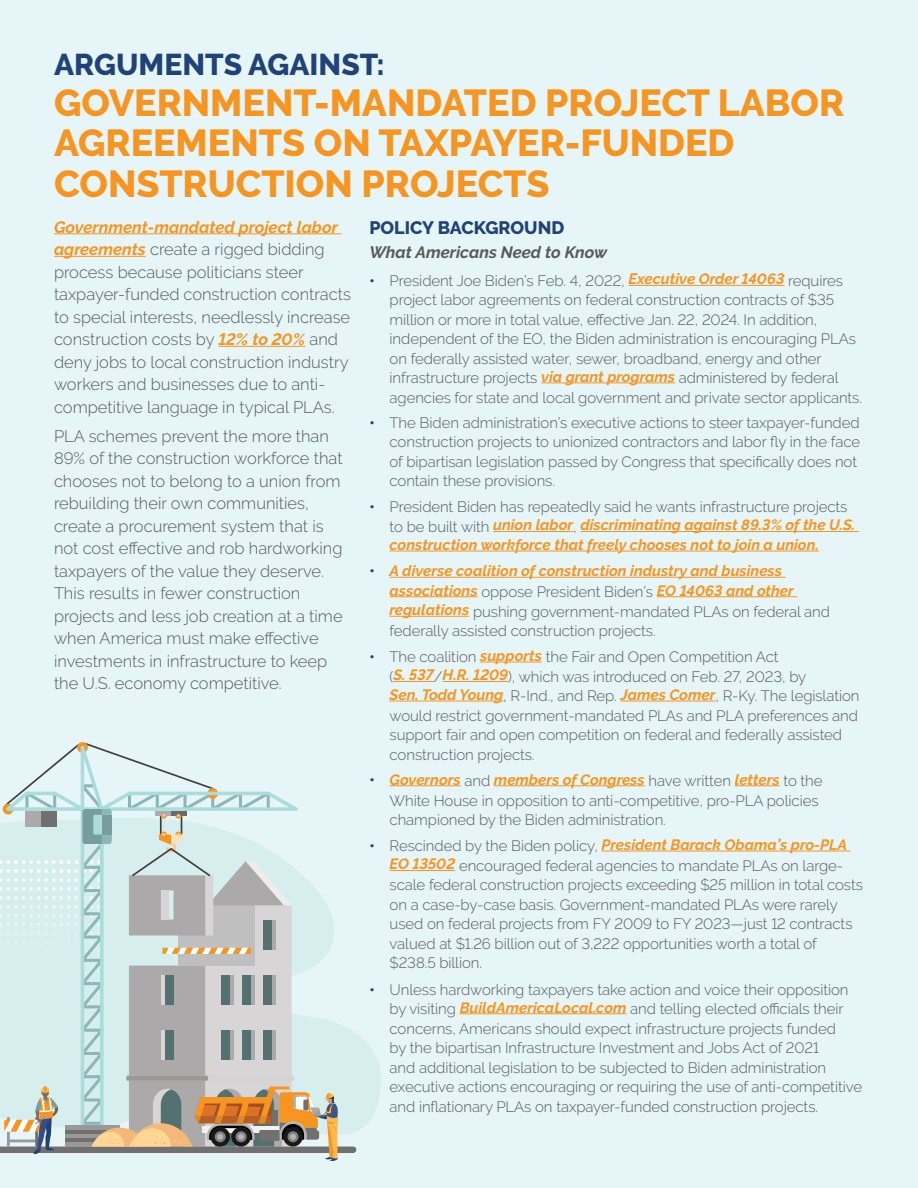
<style>
.page{position:relative;width:918px;height:1188px;background:#e6f5f8}
.page>*{position:absolute;margin:0;border:0;box-sizing:border-box;transform-origin:0 0}
.t1{font:800 37.5px/40.5px "Raleway";color:#f79520}
.t2{font:800 30px "Raleway";color:#204279}
.t3{font:800 18px "Raleway";color:#204279}
.t4{font:300 16.5px/22.5px "Raleway";color:#58595b}
.t5{font:italic 700 16.5px "Raleway";color:#58595b}
.t6{font:300 15px/19.5px "Raleway";letter-spacing:-.005em;color:#58595b}
.t7{font:italic 700 15px/19.5px "Raleway";color:#f79520}
.s1{font-weight:700;font-style:italic;color:#f79520}
.s2{font-weight:700;color:#204279}
.s3{font-style:normal;color:#204279}
.s4{font-weight:300;font-style:normal;color:#58595b}
</style>
<div class="page">
<svg style="left:356px;top:1034px;width:25px;height:97px;fill:#d7eeee"></svg>
<svg style="left:0;top:742px;width:356px;height:419px"></svg>
<hr style="left:54px;top:233px;width:288px;height:1px;background:#f79520">
<hr style="left:54px;top:256px;width:92px;height:1px;background:#f79520">
<hr style="left:218px;top:346px;width:87px;height:1px;background:#f79520">
<hr style="left:629px;top:285px;width:155px;height:1px;background:#f79520">
<hr style="left:541px;top:382px;width:134px;height:1px;background:#f79520">
<hr style="left:493px;top:531px;width:80px;height:1px;background:#f79520">
<hr style="left:580px;top:531px;width:279px;height:1px;background:#f79520">
<hr style="left:390px;top:551px;width:429px;height:1px;background:#f79520">
<hr style="left:390px;top:577px;width:396px;height:1px;background:#f79520">
<hr style="left:390px;top:596px;width:88px;height:1px;background:#f79520">
<hr style="left:657px;top:596px;width:140px;height:1px;background:#f79520">
<hr style="left:390px;top:616px;width:79px;height:1px;background:#f79520">
<hr style="left:480px;top:662px;width:62px;height:1px;background:#f79520">
<hr style="left:393px;top:681px;width:41px;height:1px;background:#f79520">
<hr style="left:443px;top:681px;width:65px;height:1px;background:#f79520">
<hr style="left:390px;top:701px;width:113px;height:1px;background:#f79520">
<hr style="left:621px;top:701px;width:94px;height:1px;background:#f79520">
<hr style="left:390px;top:785px;width:71px;height:1px;background:#f79520">
<hr style="left:494px;top:785px;width:151px;height:1px;background:#f79520">
<hr style="left:735px;top:785px;width:45px;height:1px;background:#f79520">
<hr style="left:602px;top:851px;width:248px;height:1px;background:#f79520">
<hr style="left:390px;top:870px;width:65px;height:1px;background:#f79520">
<hr style="left:460px;top:1013px;width:167px;height:1px;background:#f79520">
<h2 class="t2" style="left:54px;top:48px;width:332px">ARGUMENTS AGAINST:</h2>
<h1 class="t1" style="left:54px;top:83px;width:792px">GOVERNMENT-MANDATED PROJECT LABOR<br>AGREEMENTS ON TAXPAYER-FUNDED<br>CONSTRUCTION PROJECTS</h1>
<p class="t4" style="left:54px;top:215px;width:299px"><span class="s1">Government-mandated project labor agreements</span> create a rigged bidding process because politicians steer taxpayer-funded construction contracts to special interests, needlessly increase construction costs by <span class="s1">12% to 20%</span> and deny jobs to local construction industry workers and businesses due to anti&shy;competitive language in typical PLAs.</p>
<p class="t4" style="left:54px;top:425px;width:290px">PLA schemes prevent the more than 89% of the construction workforce that chooses not to belong to a union from rebuilding their own communities, create a procurement system that is not cost effective and rob hardworking taxpayers of the value they deserve.<br>This results in fewer construction projects and less job creation at a time when America must make effective investments in infrastructure to keep the U.S. economy competitive.</p>
<p class="t3" style="left:369px;top:217px;width:196px">POLICY BACKGROUND</p>
<p class="t5" style="left:369px;top:243px;width:239px">What Americans Need to Know</p>
<p class="t6" style="left:390px;top:271px;width:474px;text-indent:-20px"><span class="s2">•</span> President Joe Biden’s Feb. 4, 2022, <span class="s1">Executive Order 14063</span> requires project labor agreements on federal construction contracts of $35 million or more in total value, effective Jan. 22, 2024. In addition, independent of the EO, the Biden administration is encouraging PLAs on federally assisted water, sewer, broadband, energy and other infrastructure projects <span class="s1">via grant programs</span> administered by federal agencies for state and local government and private sector applicants.</p>
<p class="t6" style="left:390px;top:413px;width:472px;text-indent:-20px"><span class="s2">•</span> The Biden administration’s executive actions to steer taxpayer-funded construction projects to unionized contractors and labor fly in the face of bipartisan legislation passed by Congress that specifically does not contain these provisions.</p>
<p class="t6" style="left:390px;top:498px;width:467px;line-height:18px;text-indent:-20px"><span class="s2">•</span> President Biden has repeatedly said he wants infrastructure projects to be built with <span class="s1">union labor</span>, <span class="s1">discriminating against 89.3% of the U.S.</span></p>
<p class="t7" style="left:390px;top:535px;width:431px">construction workforce that freely chooses not to join a union.</p>
<p class="t7" style="left:390px;top:561px;width:406px;text-indent:-20px"><span class="s3">•</span> A diverse coalition of construction industry and business associations <span class="s4">oppose President Biden’s</span> EO 14063 and other</p>
<p class="t6" style="left:390px;top:602px;width:442px"><span class="s1">regulations</span> pushing government-mandated PLAs on federal and federally assisted construction projects.</p>
<p class="t6" style="left:390px;top:647px;width:471px;text-indent:-20px"><span class="s2">•</span> The coalition <span class="s1">supports</span> the Fair and Open Competition Act<br>(<span class="s1">S. 537</span>/<span class="s1">H.R. 1209</span>), which was introduced on Feb. 27, 2023, by<br><span class="s1">Sen. Todd Young</span>, R-Ind., and Rep. <span class="s1">James Comer</span>, R-Ky. The legislation would restrict government-mandated PLAs and PLA preferences and support fair and open competition on federal and federally assisted construction projects.</p>
<p class="t6" style="left:369px;top:769px;width:455px;line-height:21px;text-align:right"><span class="s2">•</span> <span class="s1">Governors</span> and <span class="s1">members of Congress</span> have written <span class="s1">letters</span> to the<br>White House in opposition to anti-competitive, pro-PLA policies</p>
<p class="t6" style="left:390px;top:810px;width:278px">championed by the Biden administration.</p>
<p class="t6" style="left:369px;top:834px;width:479px;line-height:21px;text-align:right"><span class="s2">•</span> Rescinded by the Biden policy, <span class="s1">President Barack Obama’s pro-PLA<br>EO 13502</span> encouraged federal agencies to mandate PLAs on large-</p>
<p class="t6" style="left:390px;top:875px;width:475px">scale federal construction projects exceeding $25 million in total costs on a case-by-case basis. Government-mandated PLAs were rarely used on federal projects from FY 2009 to FY 2023—just 12 contracts valued at $1.26 billion out of 3,222 opportunities worth a total of $238.5 billion.</p>
<p class="t6" style="left:390px;top:980px;width:474px;text-indent:-20px"><span class="s2">•</span> Unless hardworking taxpayers take action and voice their opposition by visiting <span class="s1">BuildAmericaLocal.com</span> and telling elected officials their concerns, Americans should expect infrastructure projects funded<br>by the bipartisan Infrastructure Investment and Jobs Act of 2021<br>and additional legislation to be subjected to Biden administration executive actions encouraging or requiring the use of anti-competitive and inflationary PLAs on taxpayer-funded construction projects.</p>
</div>
